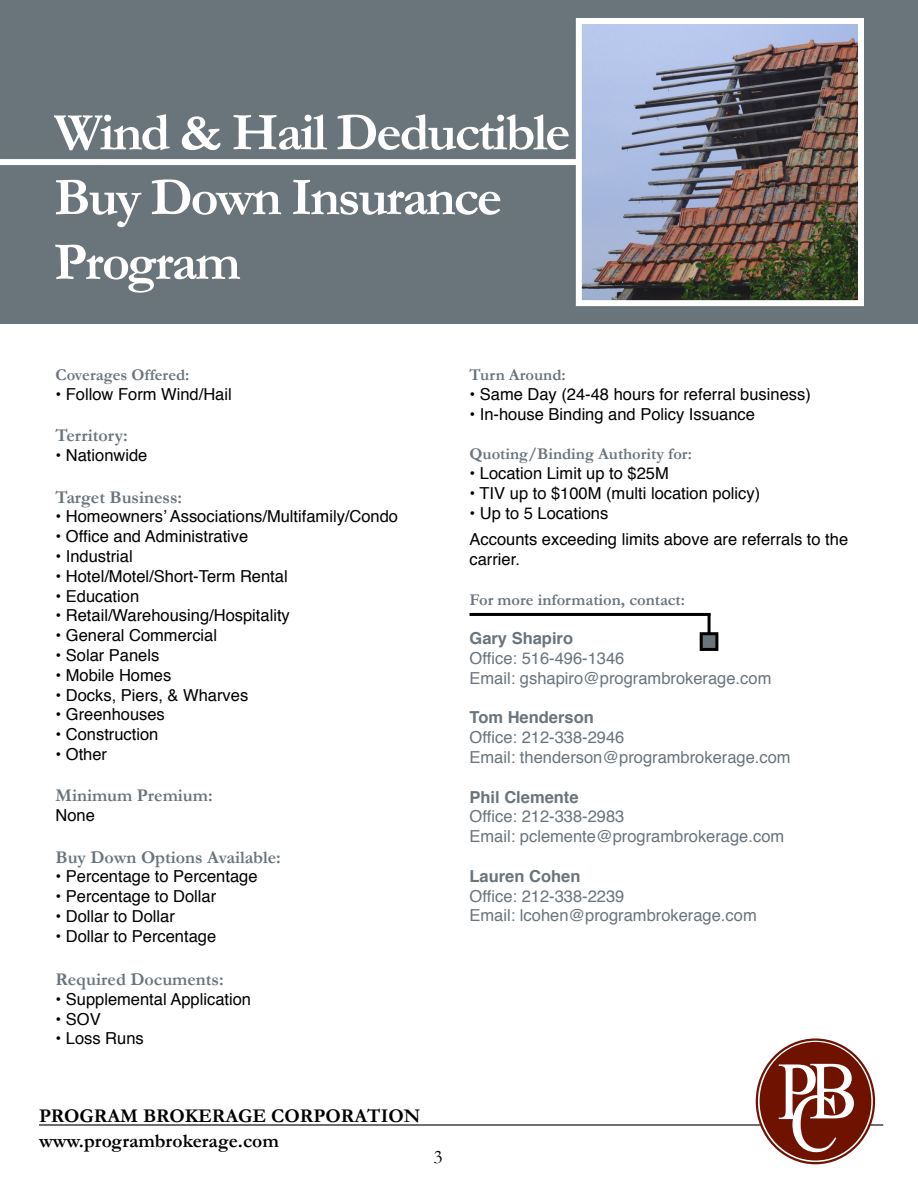
<style>
.page{position:relative;width:918px;height:1188px;background:#fff}
.page>*{position:absolute;margin:0;border:0;box-sizing:border-box;transform-origin:0 0}
.t1{font:700 54px/64.8px "Garamond";letter-spacing:-.04em;color:#fff}
.t2{font:700 19.5px "Garamond";color:#000}
.t3{font:19.5px "Garamond";color:#000}
.t4{font:700 18px "Garamond";color:#6a747b}
.t5{font:16.5px/26.5px "Helvetica";color:#000}
.t6{font:16.5px/19.8px "Helvetica";color:#6a747b}
.t7{font:700 16.5px "Garamond";color:#6a747b}
.t8{font:700 16.5px "Helvetica";color:#6a747b}
</style>
<div class="page">
<div style="left:0;top:0;width:918px;height:324px;background:#6a747b"></div>
<img style="left:583px;top:25px;width:274px;height:274px">
<div style="left:576px;top:18px;width:288px;height:288px;border:6px solid #fff"></div>
<div style="left:0;top:159px;width:579px;height:6px;background:#fff"></div>
<hr style="left:39px;top:1124px;width:844px;height:2px;background:#000">
<svg style="left:756px;top:1039px;width:119px;height:125px"></svg>
<div style="left:756px;top:1038px;width:119px;height:126px;border:2px solid #6f1200;border-radius:50%"></div>
<div style="left:760px;top:1042px;width:111px;height:119px;background:#6f1200;border-radius:50%"></div>
<svg style="left:779px;top:1064px;width:75px;height:88px"></svg>
<hr style="left:708px;top:613px;width:3px;height:35px;background:#000">
<div style="left:701px;top:634px;width:16px;height:15px;background:#6a747b"></div>
<div style="left:700px;top:632px;width:18px;height:19px;border:3px solid #000"></div>
<hr style="left:470px;top:613px;width:240px;height:3px;background:#000">
<h1 class="t1" style="left:54px;top:99px;width:518px">Wind &amp; Hail Deductible<br>Buy Down Insurance<br>Program</h1>
<p class="t7" style="left:56px;top:365px;width:136px">Coverages Offered:</p>
<p class="t5" style="left:56px;top:381px;width:178px">• Follow Form Wind/Hail</p>
<p class="t4" style="left:56px;top:425px;width:74px">Territory:</p>
<p class="t5" style="left:56px;top:443px;width:93px">• Nationwide</p>
<p class="t4" style="left:56px;top:486px;width:128px">Target Business:</p>
<p class="t5" style="left:56px;top:504px;width:344px">• Homeowners’ Associations/Multifamily/Condo</p>
<p class="t5" style="left:56px;top:524px;width:194px">• Office and Administrative</p>
<p class="t5" style="left:56px;top:543px;width:79px">• Industrial</p>
<p class="t5" style="left:56px;top:563px;width:234px">• Hotel/Motel/Short-Term Rental</p>
<p class="t5" style="left:56px;top:583px;width:85px">• Education</p>
<p class="t5" style="left:56px;top:603px;width:236px">• Retail/Warehousing/Hospitality</p>
<p class="t5" style="left:56px;top:623px;width:163px">• General Commercial</p>
<p class="t5" style="left:56px;top:642px;width:105px">• Solar Panels</p>
<p class="t5" style="left:56px;top:662px;width:117px">• Mobile Homes</p>
<p class="t5" style="left:56px;top:682px;width:194px">• Docks, Piers, &amp; Wharves</p>
<p class="t5" style="left:56px;top:702px;width:111px">• Greenhouses</p>
<p class="t5" style="left:56px;top:722px;width:104px">• Construction</p>
<p class="t5" style="left:56px;top:741px;width:53px">• Other</p>
<p class="t4" style="left:56px;top:785px;width:159px">Minimum Premium:</p>
<p class="t5" style="left:56px;top:803px;width:41px">None</p>
<p class="t4" style="left:56px;top:846px;width:227px">Buy Down Options Available:</p>
<p class="t5" style="left:56px;top:864px;width:204px">• Percentage to Percentage</p>
<p class="t5" style="left:56px;top:884px;width:162px">• Percentage to Dollar</p>
<p class="t5" style="left:56px;top:903px;width:121px">• Dollar to Dollar</p>
<p class="t5" style="left:56px;top:923px;width:162px">• Dollar to Percentage</p>
<p class="t4" style="left:56px;top:969px;width:170px">Required Documents:</p>
<p class="t5" style="left:56px;top:986px;width:197px">• Supplemental Application</p>
<p class="t5" style="left:56px;top:1006px;width:47px">• SOV</p>
<p class="t5" style="left:56px;top:1026px;width:90px">• Loss Runs</p>
<p class="t2" style="left:39px;top:1104px;width:383px">PROGRAM BROKERAGE CORPORATION</p>
<p class="t2" style="left:39px;top:1129px;width:241px">www.programbrokerage.com</p>
<p class="t3" style="left:434px;top:1145px;width:11px">3</p>
<p class="t7" style="left:470px;top:365px;width:98px">Turn Around:</p>
<p class="t5" style="left:470px;top:381px;width:343px">• Same Day (24-48 hours for referral business)</p>
<p class="t5" style="left:470px;top:401px;width:287px">• In-house Binding and Policy Issuance</p>
<p class="t7" style="left:470px;top:444px;width:224px">Quoting/Binding Authority for:</p>
<p class="t5" style="left:470px;top:461px;width:201px">• Location Limit up to $25M</p>
<p class="t5" style="left:470px;top:480px;width:292px">• TIV up to $100M (multi location policy)</p>
<p class="t5" style="left:470px;top:500px;width:380px">• Up to 5 Locations<br>Accounts exceeding limits above are referrals to the</p>
<p class="t5" style="left:470px;top:547px;width:52px">carrier.</p>
<p class="t7" style="left:470px;top:590px;width:217px">For more information, contact:</p>
<p class="t8" style="left:470px;top:625px;width:105px">Gary Shapiro</p>
<p class="t6" style="left:470px;top:649px;width:303px">Office: 516-496-1346<br>Email: gshapiro@programbrokerage.com</p>
<p class="t8" style="left:470px;top:704px;width:126px">Tom Henderson</p>
<p class="t6" style="left:470px;top:728px;width:323px">Office: 212-338-2946<br>Email: thenderson@programbrokerage.com</p>
<p class="t8" style="left:470px;top:784px;width:111px">Phil Clemente</p>
<p class="t6" style="left:470px;top:807px;width:316px">Office: 212-338-2983<br>Email: pclemente@programbrokerage.com</p>
<p class="t8" style="left:470px;top:863px;width:112px">Lauren Cohen</p>
<p class="t6" style="left:470px;top:887px;width:289px">Office: 212-338-2239<br>Email: lcohen@programbrokerage.com</p>
</div>
